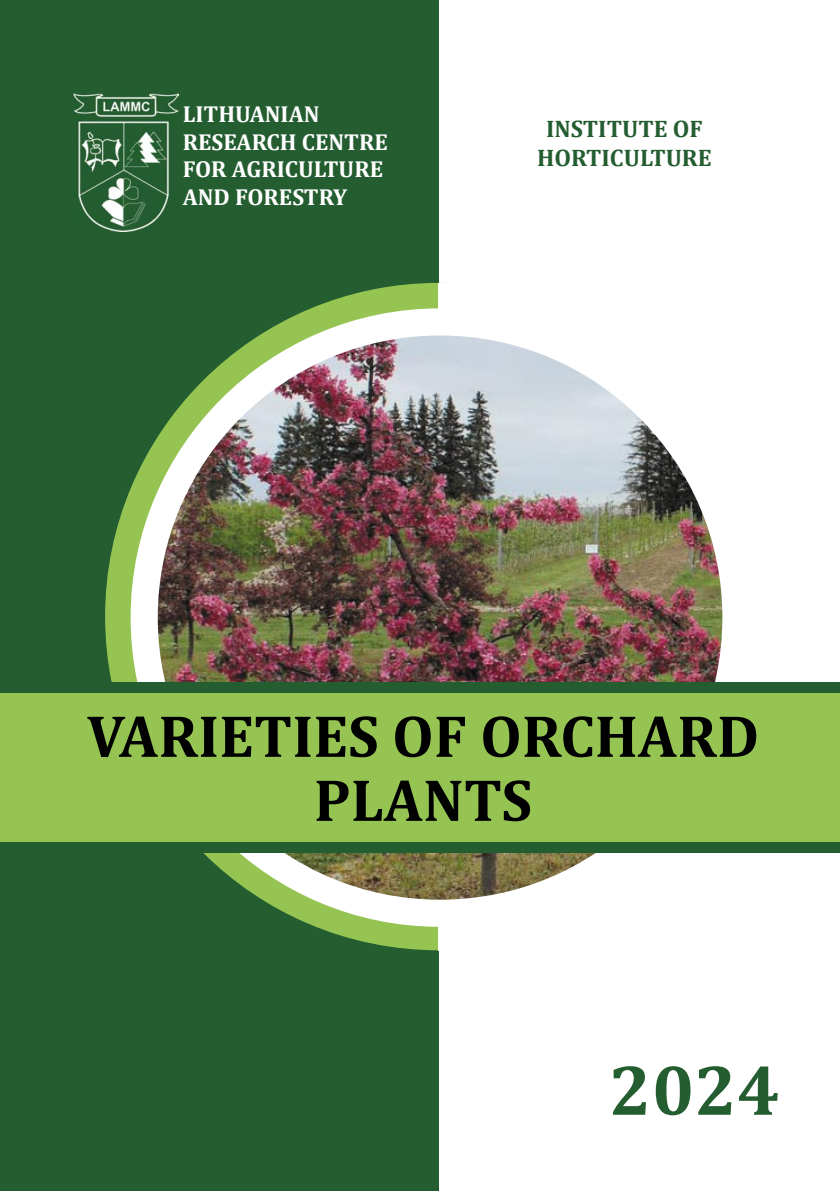
<style>
.page{position:relative;width:840px;height:1191px;background:#fff}
.page>*{position:absolute;margin:0;border:0;box-sizing:border-box;transform-origin:0 0}
.t1{font:700 72px "Cambria";color:#245d30}
.t2{font:700 60px/64px "Cambria";color:#000;text-align:center}
.t3{font:700 24px/28.8px "Cambria";color:#245d30;text-align:center}
.t4{font:700 23.2px/27.8px "Cambria";color:#fff}
</style>
<div class="page">
<div style="left:0;top:0;width:438px;height:1191px;background:#245d30"></div>
<svg style="left:105px;top:283px;width:333px;height:667px"></svg>
<img style="left:74px;top:94px;width:104px;height:137px">
<img style="left:130px;top:308px;width:619px;height:618px">
<div style="left:0;top:686px;width:839px;height:157px;background:#95c452"></div>
<div style="left:0;top:682px;width:839px;height:10px;background:#245d30"></div>
<div style="left:0;top:842px;width:839px;height:10px;background:#245d30"></div>
<p class="t4" style="left:183px;top:99px;width:206px">LITHUANIAN<br>RESEARCH CENTRE<br>FOR AGRICULTURE<br>AND FORESTRY</p>
<p class="t3" style="left:537px;top:114px;width:176px">INSTITUTE OF<br>HORTICULTURE</p>
<h2 class="t2" style="left:87px;top:702px;width:673px">VARIETIES OF ORCHARD<br>PLANTS</h2>
<h1 class="t1" style="left:608px;top:1039px;width:172px">2024</h1>
</div>
